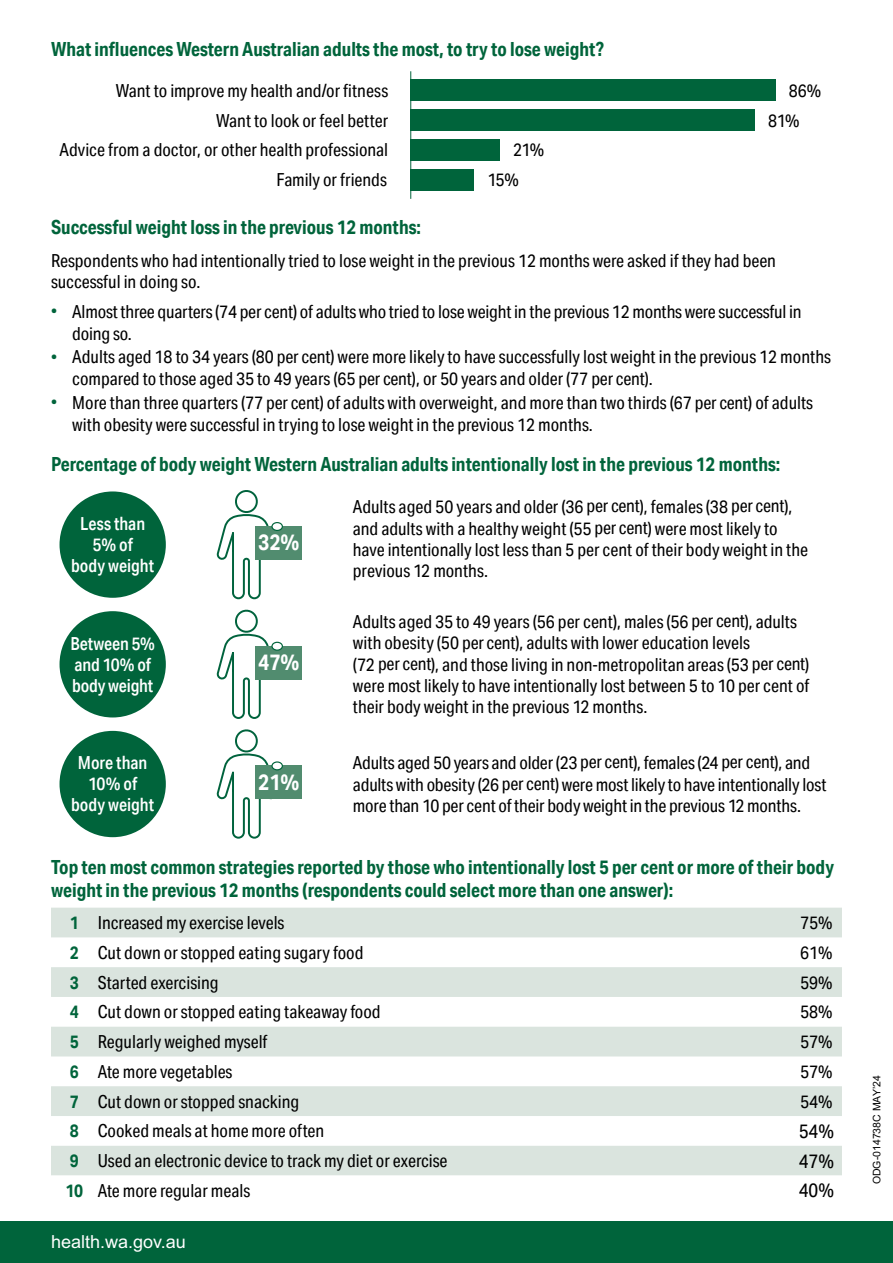
<style>
.page{position:relative;width:893px;height:1263px;background:#fff}
.page>*{position:absolute;margin:0;border:0;box-sizing:border-box;transform-origin:0 0}
.t1{font:700 22.35px "Aktiv Grotesk Cd";color:#fff}
.t2{font:700 19.5px/23.4px "Aktiv Grotesk Cd";color:#00643b}
.t3{font:19.5px "Aktiv Grotesk Cd";color:#000}
.t4{font:18px/21.3px "Aktiv Grotesk Cd";color:#000}
.t5{font:500 18px/21px "Aktiv Grotesk Cd";letter-spacing:-.005em;color:#fff;text-align:center}
.t6{font:18px "Arial MT Std";color:#fff}
.t7{font:10.5px "Arial MT Std";color:#000}
.s1{font-family:"Aktiv Grotesk";font-size:16.5px;color:#00643b}
.s2{font-weight:700;color:#00643b}
</style>
<div class="page">
<div style="left:0;top:1221px;width:893px;height:42px;background:#00643b"></div>
<div style="left:60px;top:491px;width:106px;height:107px;background:#00643b;border-radius:50%"></div>
<svg style="left:216px;top:490px;width:58px;height:110px"></svg>
<div style="left:256px;top:526px;width:46px;height:34px;background:#518c6f"></div>
<div style="left:272px;top:523px;width:10px;height:7px;background:#fff;border-radius:50%"></div>
<div style="left:271px;top:522px;width:12px;height:9px;border:1px solid #00643b;border-radius:50%"></div>
<div style="left:60px;top:611px;width:106px;height:106px;background:#00643b;border-radius:50%"></div>
<svg style="left:216px;top:609px;width:61px;height:110px"></svg>
<div style="left:256px;top:646px;width:46px;height:33px;background:#518c6f"></div>
<svg style="left:272px;top:642px;width:10px;height:8px"></svg>
<div style="left:271px;top:642px;width:12px;height:9px;border:1px solid #00643b;border-radius:50%"></div>
<div style="left:60px;top:731px;width:106px;height:106px;background:#00643b;border-radius:50%"></div>
<svg style="left:216px;top:729px;width:56px;height:110px"></svg>
<div style="left:256px;top:766px;width:46px;height:33px;background:#518c6f"></div>
<svg style="left:272px;top:762px;width:10px;height:8px"></svg>
<div style="left:271px;top:761px;width:12px;height:9px;border:1px solid #00643b;border-radius:50%"></div>
<svg style="left:51px;top:908px;width:791px;height:267px;fill:#dae4de"></svg>
<svg style="left:51px;top:1175px;width:791px;height:1px"></svg>
<div style="left:410px;top:80px;width:366px;height:21px;background:#00643b"></div>
<div style="left:410px;top:110px;width:345px;height:21px;background:#00643b"></div>
<div style="left:410px;top:139px;width:90px;height:22px;background:#00643b"></div>
<div style="left:410px;top:169px;width:64px;height:21px;background:#00643b"></div>
<hr style="left:410px;top:71px;width:1px;height:128px;background:#00643b">
<p class="t2" style="left:51px;top:38px;width:554px">What influences Western Australian adults the most, to try to lose weight?</p>
<p class="t4" style="left:116px;top:80px;width:274px">Want to improve my health and/or fitness</p>
<p class="t4" style="left:789px;top:80px;width:34px">86%</p>
<p class="t4" style="left:216px;top:109px;width:174px">Want to look or feel better</p>
<p class="t4" style="left:768px;top:109px;width:33px">81%</p>
<p class="t4" style="left:60px;top:139px;width:330px">Advice from a doctor, or other health professional</p>
<p class="t4" style="left:513px;top:139px;width:33px">21%</p>
<p class="t4" style="left:276px;top:169px;width:112px">Family or friends</p>
<p class="t4" style="left:487px;top:169px;width:33px">15%</p>
<p class="t2" style="left:51px;top:215px;width:372px">Successful weight loss in the previous 12 months:</p>
<p class="t4" style="left:51px;top:249px;width:726px;line-height:21.8px">Respondents who had intentionally tried to lose weight in the previous 12 months were asked if they had been successful in doing so.</p>
<p class="t4" style="left:72px;top:300px;width:731px;line-height:21.8px;text-indent:-21px"><span class="s1">•</span> Almost three quarters (74 per cent) of adults who tried to lose weight in the previous 12 months were successful in doing so.</p>
<p class="t4" style="left:72px;top:346px;width:760px;line-height:21.8px;text-indent:-21px"><span class="s1">•</span> Adults aged 18 to 34 years (80 per cent) were more likely to have successfully lost weight in the previous 12 months compared to those aged 35 to 49 years (65 per cent), or 50 years and older (77 per cent).</p>
<p class="t4" style="left:72px;top:392px;width:742px;line-height:21.8px;text-indent:-21px"><span class="s1">•</span> More than three quarters (77 per cent) of adults with overweight, and more than two thirds (67 per cent) of adults with obesity were successful in trying to lose weight in the previous 12 months.</p>
<p class="t2" style="left:51px;top:452px;width:731px">Percentage of body weight Western Australian adults intentionally lost in the previous 12 months:</p>
<p class="t4" style="left:353px;top:496px;width:456px">Adults aged 50 years and older (36 per cent), females (38 per cent), and adults with a healthy weight (55 per cent) were most likely to have intentionally lost less than 5 per cent of their body weight in the previous 12 months.</p>
<p class="t5" style="left:71px;top:513px;width:85px">Less than<br>5% of<br>body weight</p>
<p class="t1" style="left:258px;top:529px;width:43px">32%</p>
<p class="t5" style="left:70px;top:633px;width:86px;text-align:left">Between 5% and 10% of body weight</p>
<p class="t5" style="left:71px;top:752px;width:85px">More than<br>10% of body weight</p>
<p class="t1" style="left:258px;top:648px;width:43px">47%</p>
<p class="t1" style="left:258px;top:768px;width:43px">21%</p>
<p class="t4" style="left:353px;top:610px;width:458px">Adults aged 35 to 49 years (56 per cent), males (56 per cent), adults with obesity (50 per cent), adults with lower education levels<br>(72 per cent), and those living in non-metropolitan areas (53 per cent) were most likely to have intentionally lost between 5 to 10 per cent of their body weight in the previous 12 months.</p>
<p class="t4" style="left:353px;top:752px;width:475px">Adults aged 50 years and older (23 per cent), females (24 per cent), and adults with obesity (26 per cent) were most likely to have intentionally lost more than 10 per cent of their body weight in the previous 12 months.</p>
<p class="t2" style="left:51px;top:855px;width:784px">Top ten most common strategies reported by those who intentionally lost 5 per cent or more of their body weight in the previous 12 months (respondents could select more than one answer):</p>
<p class="t4" style="left:70px;top:912px;width:216px"><span class="s2">1</span> Increased my exercise levels</p>
<p class="t4" style="left:800px;top:912px;width:34px">75%</p>
<p class="t4" style="left:70px;top:941px;width:295px"><span class="s2">2</span> Cut down or stopped eating sugary food</p>
<p class="t4" style="left:800px;top:941px;width:34px">61%</p>
<p class="t4" style="left:70px;top:971px;width:150px"><span class="s2">3</span> Started exercising</p>
<p class="t4" style="left:800px;top:971px;width:34px">59%</p>
<p class="t4" style="left:70px;top:1001px;width:312px"><span class="s2">4</span> Cut down or stopped eating takeaway food</p>
<p class="t4" style="left:800px;top:1001px;width:34px">58%</p>
<p class="t4" style="left:70px;top:1031px;width:199px"><span class="s2">5</span> Regularly weighed myself</p>
<p class="t4" style="left:800px;top:1031px;width:34px">57%</p>
<p class="t4" style="left:70px;top:1061px;width:164px"><span class="s2">6</span> Ate more vegetables</p>
<p class="t4" style="left:800px;top:1061px;width:34px">57%</p>
<p class="t4" style="left:70px;top:1090px;width:231px"><span class="s2">7</span> Cut down or stopped snacking</p>
<p class="t4" style="left:800px;top:1090px;width:34px">54%</p>
<p class="t4" style="left:70px;top:1120px;width:256px"><span class="s2">8</span> Cooked meals at home more often</p>
<p class="t3" style="left:799px;top:1119px;width:37px">54%</p>
<p class="t4" style="left:70px;top:1150px;width:379px"><span class="s2">9</span> Used an electronic device to track my diet or exercise</p>
<p class="t3" style="left:799px;top:1149px;width:37px">47%</p>
<p class="t4" style="left:66px;top:1180px;width:186px"><span class="s2">10</span> Ate more regular meals</p>
<p class="t3" style="left:799px;top:1179px;width:37px">40%</p>
<p class="t6" style="left:51px;top:1232px;width:136px">health.wa.gov.au</p>
<p class="t7" style="left:871px;top:1184px;width:110px;rotate:-90deg">ODG-014738C MAY’24</p>
</div>
